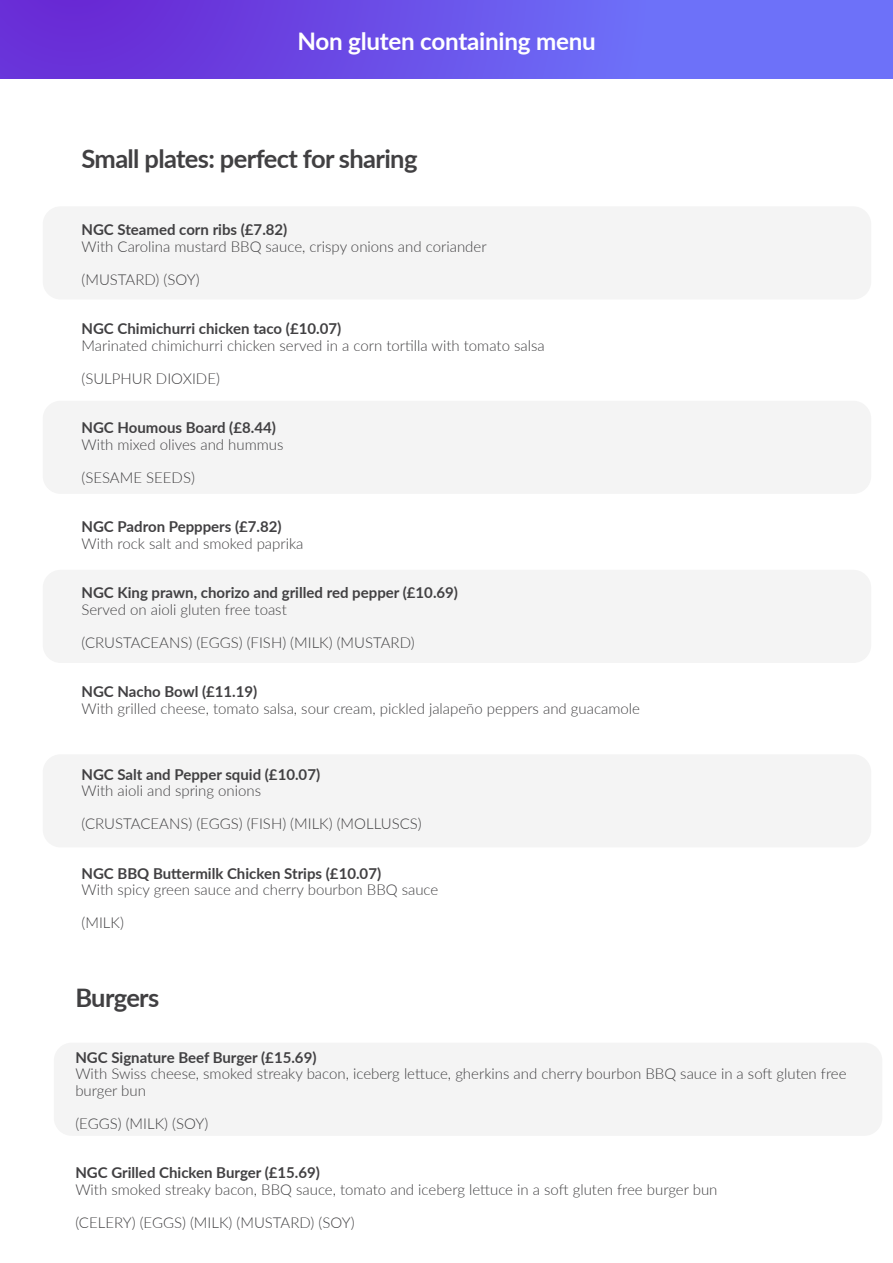
<style>
.page{position:relative;width:893px;height:1263px;background:#fff}
.page>*{position:absolute;margin:0;border:0;box-sizing:border-box;transform-origin:0 0}
.t1{font:700 25.5px "Lato";letter-spacing:-.025em;color:#414042}
.t2{font:700 24.15px "Lato";letter-spacing:-.01em;color:#fff}
.t3{font:300 15px/16.5px "Lato";color:#414042}
.t4{font:700 15px "Lato";color:#414042}
</style>
<div class="page">
<div style="left:43px;top:206px;width:828px;height:93px;background:#f4f4f4;border-radius:18px"></div>
<div style="left:43px;top:401px;width:828px;height:93px;background:#f4f4f4;border-radius:18px"></div>
<div style="left:54px;top:1043px;width:828px;height:93px;background:#f4f4f4;border-radius:18px"></div>
<div style="left:43px;top:570px;width:828px;height:93px;background:#f4f4f4;border-radius:18px"></div>
<div style="left:43px;top:754px;width:828px;height:93px;background:#f4f4f4;border-radius:18px"></div>
<div style="left:0;top:0;width:893px;height:78px;background:linear-gradient(to right,#6829d4,#6e7fff)"></div>
<h2 class="t2" style="left:297px;top:23px;width:300px">Non gluten containing menu</h2>
<h1 class="t1" style="left:82px;top:139px;width:337px">Small plates: perfect for sharing</h1>
<p class="t4" style="left:82px;top:219px;width:207px">NGC Steamed corn ribs (£7.82)</p>
<p class="t3" style="left:82px;top:237px;width:407px">With Carolina mustard BBQ sauce, crispy onions and coriander</p>
<p class="t3" style="left:82px;top:270px;width:120px">(MUSTARD) (SOY)</p>
<p class="t4" style="left:82px;top:318px;width:261px">NGC Chimichurri chicken taco (£10.07)</p>
<p class="t3" style="left:82px;top:336px;width:465px">Marinated chimichurri chicken served in a corn tortilla with tomato salsa</p>
<p class="t3" style="left:82px;top:369px;width:140px">(SULPHUR DIOXIDE)</p>
<p class="t4" style="left:82px;top:417px;width:196px">NGC Houmous Board (£8.44)</p>
<p class="t3" style="left:82px;top:435px;width:203px">With mixed olives and hummus</p>
<p class="t3" style="left:82px;top:468px;width:115px">(SESAME SEEDS)</p>
<p class="t4" style="left:82px;top:516px;width:202px">NGC Padron Pepppers (£7.82)</p>
<p class="t3" style="left:82px;top:534px;width:223px">With rock salt and smoked paprika</p>
<p class="t4" style="left:82px;top:582px;width:378px">NGC King prawn, chorizo and grilled red pepper (£10.69)</p>
<p class="t3" style="left:82px;top:600px;width:207px">Served on aioli gluten free toast</p>
<p class="t3" style="left:82px;top:633px;width:335px">(CRUSTACEANS) (EGGS) (FISH) (MILK) (MUSTARD)</p>
<p class="t4" style="left:82px;top:681px;width:177px">NGC Nacho Bowl (£11.19)</p>
<p class="t3" style="left:82px;top:699px;width:560px">With grilled cheese, tomato salsa, sour cream, pickled jalapeño peppers and guacamole</p>
<p class="t4" style="left:82px;top:763px;width:240px">NGC Salt and Pepper squid (£10.07)</p>
<p class="t3" style="left:82px;top:782px;width:181px">With aioli and spring onions</p>
<p class="t3" style="left:82px;top:815px;width:342px">(CRUSTACEANS) (EGGS) (FISH) (MILK) (MOLLUSCS)</p>
<p class="t4" style="left:82px;top:862px;width:301px">NGC BBQ Buttermilk Chicken Strips (£10.07)</p>
<p class="t3" style="left:82px;top:881px;width:358px">With spicy green sauce and cherry bourbon BBQ sauce</p>
<p class="t3" style="left:82px;top:914px;width:44px">(MILK)</p>
<h1 class="t1" style="left:75px;top:979px;width:85px">Burgers</h1>
<p class="t4" style="left:75px;top:1046px;width:243px">NGC Signature Beef Burger (£15.69)</p>
<p class="t3" style="left:75px;top:1065px;width:773px">With Swiss cheese, smoked streaky bacon, iceberg lettuce, gherkins and cherry bourbon BBQ sauce in a soft gluten free burger bun</p>
<p class="t3" style="left:75px;top:1115px;width:134px">(EGGS) (MILK) (SOY)</p>
<p class="t4" style="left:75px;top:1162px;width:246px">NGC Grilled Chicken Burger (£15.69)</p>
<p class="t3" style="left:75px;top:1181px;width:644px">With smoked streaky bacon, BBQ sauce, tomato and iceberg lettuce in a soft gluten free burger bun</p>
<p class="t3" style="left:75px;top:1214px;width:281px">(CELERY) (EGGS) (MILK) (MUSTARD) (SOY)</p>
</div>
